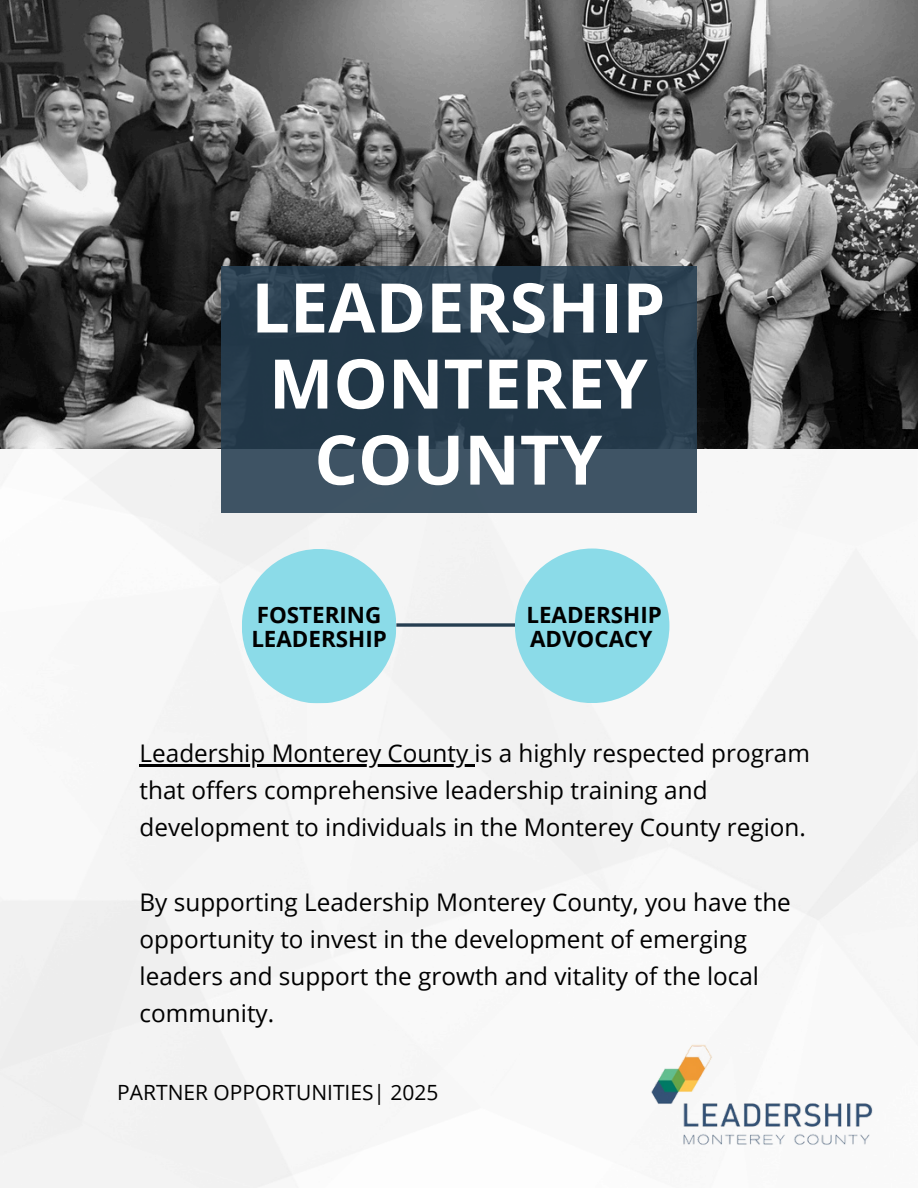
<style>
.page{position:relative;width:918px;height:1188px;background:#fff}
.page>*{position:absolute;margin:0;border:0;box-sizing:border-box;transform-origin:0 0}
.t1{font:700 68.4px/76.1px "Open Sans";color:#fff;text-align:center}
.t2{font:24.3px/37.2px "Open Sans";color:#000}
.t3{font:700 22.35px/24.8px "Open Sans";color:#000}
.t4{font:21px "Open Sans";color:#000}
</style>
<div class="page">
<img style="left:0;top:448px;width:918px;height:740px">
<img style="left:0;top:0;width:918px;height:448px">
<svg style="left:221px;top:266px;width:476px;height:247px;background:#2c4152"></svg>
<svg style="left:241px;top:548px;width:156px;height:156px"></svg>
<svg style="left:396px;top:623px;width:119px;height:4px"></svg>
<div style="left:515px;top:549px;width:154px;height:154px;background:#8bdbe8;border-radius:50%"></div>
<img style="left:648px;top:1039px;width:231px;height:114px">
<hr style="left:140px;top:764px;width:335px;height:3px;background:#000">
<p class="t1" style="left:251px;top:268px;width:415px">LEADERSHIP<br>MONTEREY<br>COUNTY</p>
<h2 class="t3" style="left:251px;top:602px;width:137px">FOSTERING<br>LEADERSHIP</h2>
<h1 class="t3" style="left:526px;top:602px;width:137px">LEADERSHIP<br>ADVOCACY</h1>
<h2 class="t2" style="left:140px;top:734px;width:672px">Leadership Monterey County is a highly respected program that offers comprehensive leadership training and development to individuals in the Monterey County region.</h2>
<p class="t2" style="left:140px;top:883px;width:653px">By supporting Leadership Monterey County, you have the opportunity to invest in the development of emerging leaders and support the growth and vitality of the local community.</p>
<h3 class="t4" style="left:117px;top:1077px;width:323px">PARTNER OPPORTUNITIES| 2025</h3>
</div>
